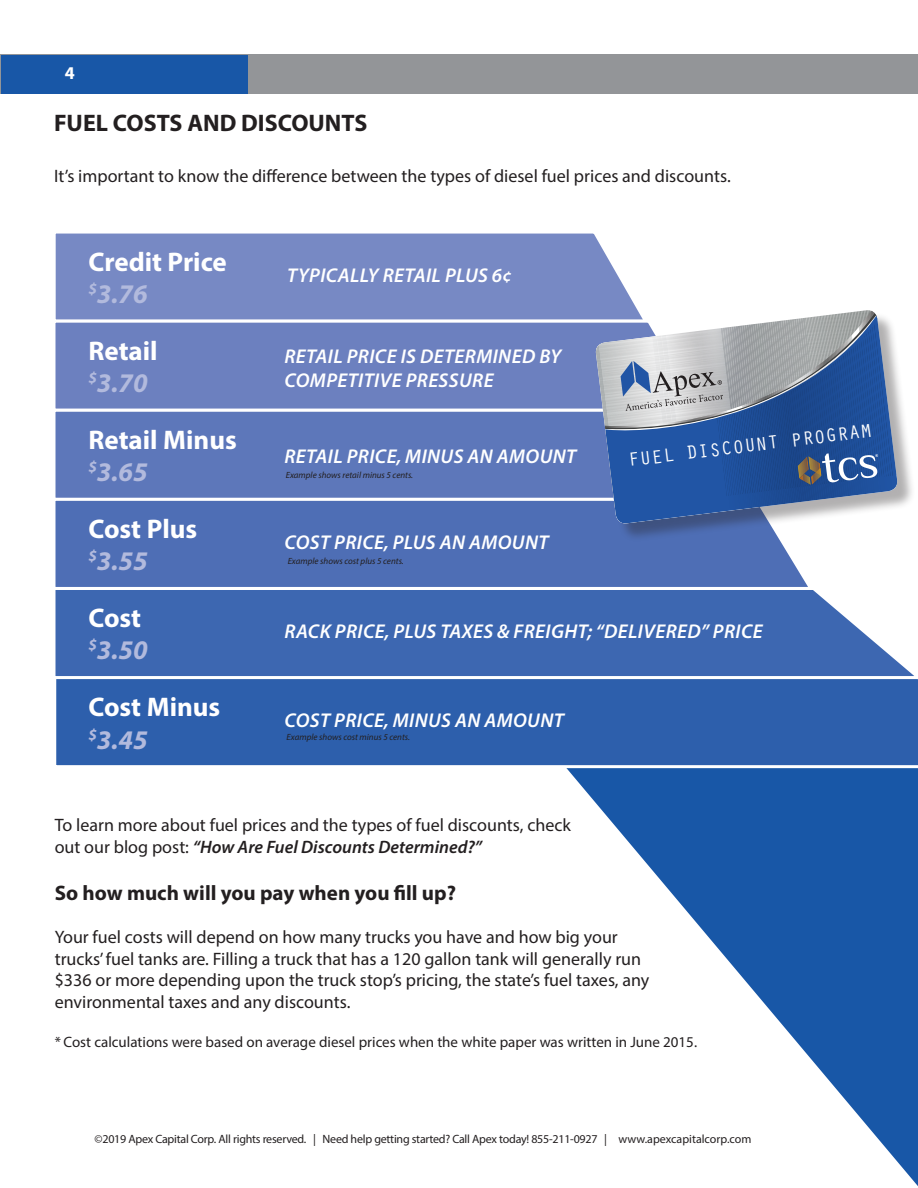
<style>
.page{position:relative;width:918px;height:1188px;background:#fff}
.page>*{position:absolute;margin:0;border:0;box-sizing:border-box;transform-origin:0 0}
.t1{font:700 27px "Myriad Pro";color:#fff}
.t2{font:italic 700 27px "Myriad Pro";color:#b2badd}
.t3{font:700 24px "Myriad Pro";color:#231f20}
.t4{font:700 21px "Myriad Pro";color:#231f20}
.t5{font:italic 600 19.95px/24px "Myriad Pro";letter-spacing:.02em;color:#fff}
.t6{font:19.5px "Orator Std";color:#fff}
.t7{font:18px/21.6px "Myriad Pro";color:#231f20}
.t8{font:700 18px "Myriad Pro";color:#fff}
.t9{font:15px "Myriad Pro";color:#231f20}
.t10{font:12px "Myriad Pro";letter-spacing:-.02em;color:#231f20}
.t11{font:italic 9px "Myriad Pro";color:#231f20}
.s1{font-weight:600;font-style:italic}
</style>
<div class="page">
<div style="left:1px;top:54px;width:917px;height:40px;background:#939598"></div>
<div style="left:1px;top:55px;width:247px;height:38px;background:#1857a7"></div>
<svg style="left:568px;top:770px;width:350px;height:416px"></svg>
<div style="left:56px;top:681px;width:862px;height:89px;background:#2d5fac"></div>
<svg style="left:55px;top:591px;width:863px;height:90px;background:#4e75b8"></svg>
<div style="left:55px;top:233px;width:582px;height:85px;background:#7789c4"></div>
<svg style="left:55px;top:318px;width:540px;height:89px;background:#7386c2"></svg>
<svg style="left:55px;top:407px;width:540px;height:89px;background:#647dbd"></svg>
<svg style="left:55px;top:496px;width:759px;height:95px;background:#5c79bb"></svg>
<div style="left:599px;top:313px;width:317px;height:229px;background:#231f20;opacity:.35"></div>
<svg style="left:595px;top:310px;width:303px;height:214px;background:#6e87af"></svg>
<p class="t8" style="left:65px;top:61px;width:11px">4</p>
<p class="t3" style="left:54px;top:108px;width:315px">FUEL COSTS AND DISCOUNTS</p>
<p class="t7" style="left:54px;top:165px;width:678px">It’s important to know the difference between the types of diesel fuel prices and discounts.</p>
<p class="t1" style="left:88px;top:244px;width:140px">Credit Price</p>
<p class="t2" style="left:88px;top:276px;width:61px"><sup>$</sup>3.76</p>
<p class="t1" style="left:88px;top:333px;width:71px">Retail</p>
<p class="t2" style="left:88px;top:365px;width:61px"><sup>$</sup>3.70</p>
<p class="t1" style="left:88px;top:422px;width:150px">Retail Minus</p>
<p class="t2" style="left:88px;top:455px;width:61px"><sup>$</sup>3.65</p>
<p class="t1" style="left:88px;top:511px;width:110px">Cost Plus</p>
<p class="t2" style="left:88px;top:544px;width:61px"><sup>$</sup>3.55</p>
<p class="t1" style="left:88px;top:600px;width:54px">Cost</p>
<p class="t2" style="left:88px;top:633px;width:61px"><sup>$</sup>3.50</p>
<p class="t1" style="left:88px;top:689px;width:133px">Cost Minus</p>
<p class="t2" style="left:88px;top:722px;width:61px"><sup>$</sup>3.45</p>
<p class="t5" style="left:287px;top:263px;width:227px">TYPICALLY RETAIL PLUS 6¢</p>
<p class="t5" style="left:284px;top:344px;width:278px">RETAIL PRICE IS DETERMINED BY<br>COMPETITIVE PRESSURE</p>
<p class="t5" style="left:284px;top:444px;width:293px">RETAIL PRICE, MINUS AN AMOUNT</p>
<p class="t11" style="left:286px;top:470px;width:129px">Example shows retail minus 5 cents.</p>
<p class="t5" style="left:284px;top:530px;width:266px">COST PRICE, PLUS AN AMOUNT</p>
<p class="t11" style="left:288px;top:556px;width:118px">Example shows cost plus 5 cents.</p>
<p class="t6" style="left:626px;top:446px;width:247px;rotate:-7deg">FUEL DISCOUNT PROGRAM</p>
<p class="t5" style="left:284px;top:619px;width:480px">RACK PRICE, PLUS TAXES &amp; FREIGHT; “DELIVERED” PRICE</p>
<p class="t5" style="left:284px;top:708px;width:281px">COST PRICE, MINUS AN AMOUNT</p>
<p class="t11" style="left:287px;top:732px;width:125px">Example shows cost minus 5 cents.</p>
<p class="t7" style="left:55px;top:814px;width:518px">To learn more about fuel prices and the types of fuel discounts, check out our blog post: <span class="s1">“How Are Fuel Discounts Determined?”</span></p>
<p class="t4" style="left:55px;top:879px;width:403px">So how much will you pay when you fill up?</p>
<p class="t7" style="left:55px;top:926px;width:596px">Your fuel costs will depend on how many trucks you have and how big your trucks’ fuel tanks are. Filling a truck that has a 120 gallon tank will generally run $336 or more depending upon the truck stop’s pricing, the state’s fuel taxes, any environmental taxes and any discounts.</p>
<p class="t9" style="left:55px;top:1033px;width:644px">* Cost calculations were based on average diesel prices when the white paper was written in June 2015.</p>
<p class="t10" style="left:95px;top:1132px;width:658px">©2019 Apex Capital Corp. All rights reserved. | Need help getting started? Call Apex today! 855-211-0927 | www.apexcapitalcorp.com</p>
</div>
